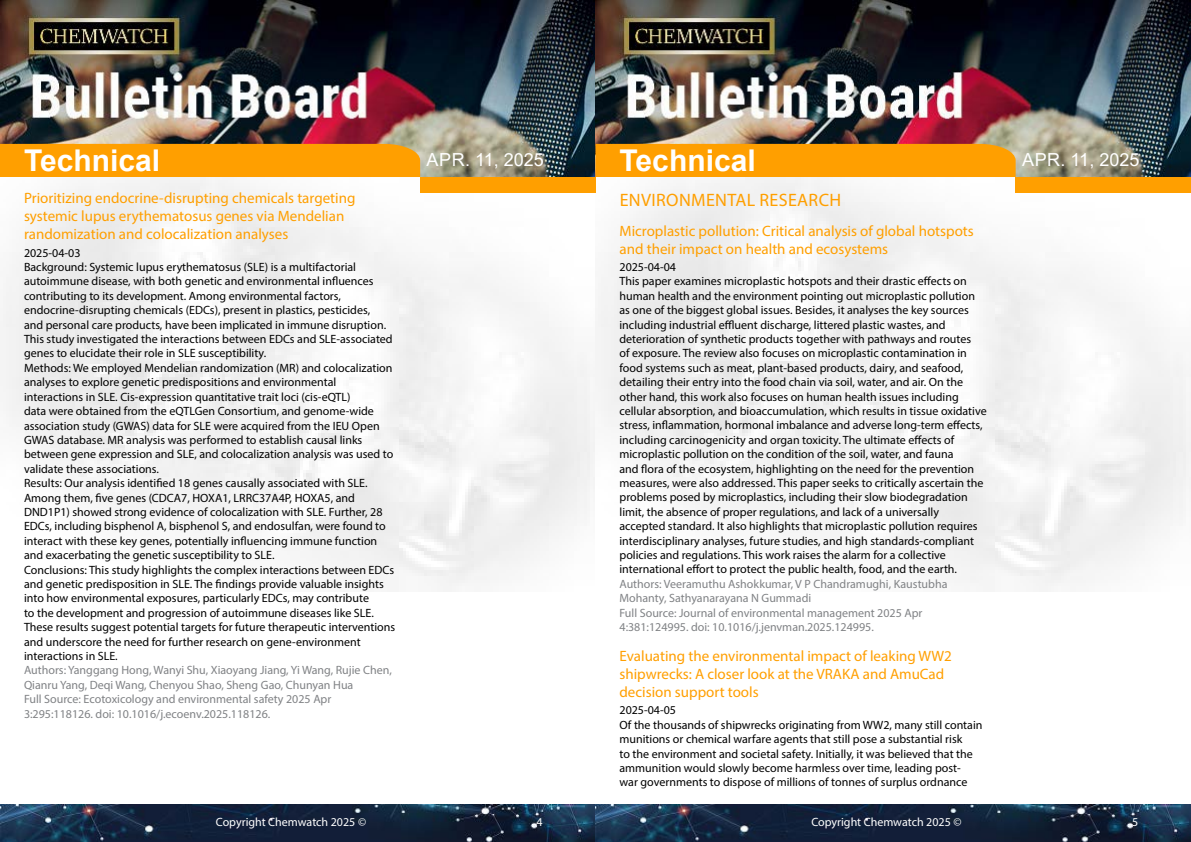
<style>
.page{position:relative;width:1191px;height:842px;background:#fff}
.page>*{position:absolute;margin:0;border:0;box-sizing:border-box;transform-origin:0 0}
.t1{font:700 30px "Arial";color:#fff}
.t2{font:18px "Arial";color:#fff}
.t3{font:18px "Myriad Pro";letter-spacing:.02em;color:#ff9f00}
.t4{font:15px/18px "Myriad Pro";color:#ff9f00}
.t5{font:12px/14.4px "Myriad Pro";color:#000}
.t6{font:12px/14.4px "Myriad Pro";color:#808285}
.t7{font:12px "Myriad Pro";color:#fff}
</style>
<div class="page">
<img style="left:0;top:0;width:1191px;height:592px">
<div style="left:420px;top:177px;width:175px;height:15px;background:#ff9f00"></div>
<div style="left:1015px;top:177px;width:176px;height:15px;background:#ff9f00"></div>
<div style="left:0;top:144px;width:420px;height:33px;background:#ff9f00"></div>
<div style="left:595px;top:144px;width:420px;height:33px;background:#ff9f00"></div>
<img style="left:0;top:804px;width:1191px;height:38px">
<h1 class="t1" style="left:24px;top:139px;width:138px">Technical</h1>
<h2 class="t2" style="left:426px;top:148px;width:119px">Apr. 11, 2025</h2>
<h1 class="t1" style="left:619px;top:139px;width:138px">Technical</h1>
<h2 class="t2" style="left:1022px;top:148px;width:119px">Apr. 11, 2025</h2>
<p class="t4" style="left:24px;top:189px;width:333px">Prioritizing endocrine-disrupting chemicals targeting systemic lupus erythematosus genes via Mendelian randomization and colocalization analyses</p>
<p class="t5" style="left:24px;top:245px;width:373px">2025-04-03<br>Background: Systemic lupus erythematosus (SLE) is a multifactorial autoimmune disease, with both genetic and environmental influences contributing to its development. Among environmental factors, endocrine-disrupting chemicals (EDCs), present in plastics, pesticides,<br>and personal care products, have been implicated in immune disruption.<br>This study investigated the interactions between EDCs and SLE-associated genes to elucidate their role in SLE susceptibility.<br>Methods: We employed Mendelian randomization (MR) and colocalization analyses to explore genetic predispositions and environmental interactions in SLE. Cis-expression quantitative trait loci (cis-eQTL)<br>data were obtained from the eQTLGen Consortium, and genome-wide association study (GWAS) data for SLE were acquired from the IEU Open GWAS database. MR analysis was performed to establish causal links between gene expression and SLE, and colocalization analysis was used to validate these associations.<br>Results: Our analysis identified 18 genes causally associated with SLE.<br>Among them, five genes (CDCA7, HOXA1, LRRC37A4P, HOXA5, and DND1P1) showed strong evidence of colocalization with SLE. Further, 28<br>EDCs, including bisphenol A, bisphenol S, and endosulfan, were found to interact with these key genes, potentially influencing immune function and exacerbating the genetic susceptibility to SLE.<br>Conclusions: This study highlights the complex interactions between EDCs and genetic predisposition in SLE. The findings provide valuable insights into how environmental exposures, particularly EDCs, may contribute<br>to the development and progression of autoimmune diseases like SLE.<br>These results suggest potential targets for future therapeutic interventions and underscore the need for further research on gene-environment interactions in SLE.</p>
<p class="t6" style="left:24px;top:663px;width:369px">Authors: Yanggang Hong, Wanyi Shu, Xiaoyang Jiang, Yi Wang, Rujie Chen, Qianru Yang, Deqi Wang, Chenyou Shao, Sheng Gao, Chunyan Hua<br>Full Source: Ecotoxicology and environmental safety 2025 Apr 3:295:118126. doi: 10.1016/j.ecoenv.2025.118126.</p>
<h2 class="t3" style="left:619px;top:188px;width:223px">ENVIRONMENTAL RESEARCH</h2>
<p class="t4" style="left:619px;top:221px;width:356px">Microplastic pollution: Critical analysis of global hotspots and their impact on health and ecosystems</p>
<p class="t5" style="left:619px;top:259px;width:369px">2025-04-04<br>This paper examines microplastic hotspots and their drastic effects on human health and the environment pointing out microplastic pollution as one of the biggest global issues. Besides, it analyses the key sources including industrial effluent discharge, littered plastic wastes, and deterioration of synthetic products together with pathways and routes<br>of exposure. The review also focuses on microplastic contamination in food systems such as meat, plant-based products, dairy, and seafood, detailing their entry into the food chain via soil, water, and air. On the other hand, this work also focuses on human health issues including cellular absorption, and bioaccumulation, which results in tissue oxidative stress, inflammation, hormonal imbalance and adverse long-term effects, including carcinogenicity and organ toxicity. The ultimate effects of microplastic pollution on the condition of the soil, water, and fauna<br>and flora of the ecosystem, highlighting on the need for the prevention measures, were also addressed. This paper seeks to critically ascertain the problems posed by microplastics, including their slow biodegradation limit, the absence of proper regulations, and lack of a universally accepted standard. It also highlights that microplastic pollution requires interdisciplinary analyses, future studies, and high standards-compliant policies and regulations. This work raises the alarm for a collective international effort to protect the public health, food, and the earth.</p>
<p class="t6" style="left:619px;top:576px;width:329px">Authors: Veeramuthu Ashokkumar, V P Chandramughi, Kaustubha Mohanty, Sathyanarayana N Gummadi<br>Full Source: Journal of environmental management 2025 Apr 4:381:124995. doi: 10.1016/j.jenvman.2025.124995.</p>
<p class="t4" style="left:619px;top:647px;width:334px">Evaluating the environmental impact of leaking WW2 shipwrecks: A closer look at the VRAKA and AmuCad decision support tools</p>
<p class="t5" style="left:619px;top:703px;width:364px">2025-04-05<br>Of the thousands of shipwrecks originating from WW2, many still contain munitions or chemical warfare agents that still pose a substantial risk<br>to the environment and societal safety. Initially, it was believed that the ammunition would slowly become harmless over time, leading post-<br>war governments to dispose of millions of tonnes of surplus ordnance</p>
<p class="t7" style="left:216px;top:815px;width:152px">Copyright Chemwatch 2025 ©</p>
<p class="t7" style="left:536px;top:815px;width:8px">4</p>
<p class="t7" style="left:811px;top:815px;width:152px">Copyright Chemwatch 2025 ©</p>
<p class="t7" style="left:1132px;top:815px;width:8px">5</p>
</div>
